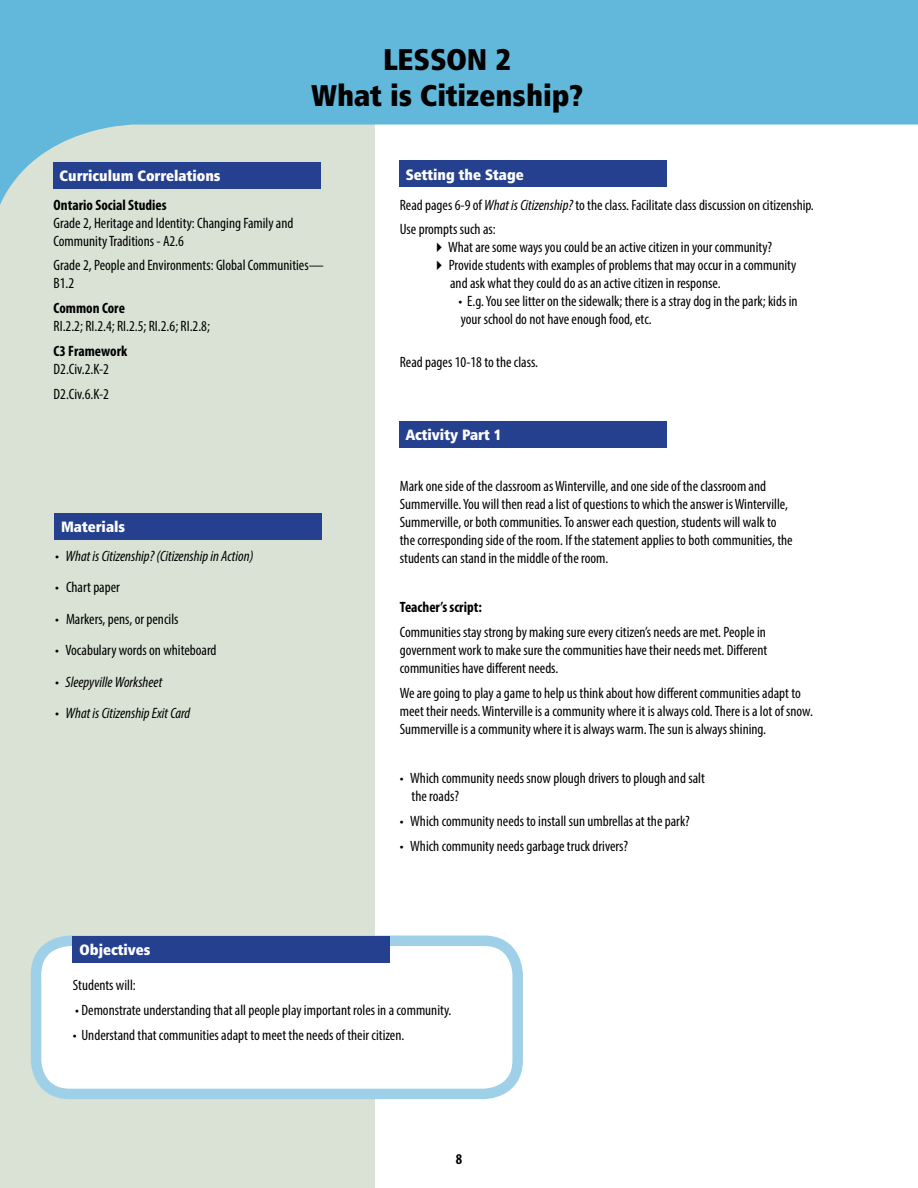
<style>
.page{position:relative;width:918px;height:1188px;background:#fff}
.page>*{position:absolute;margin:0;border:0;box-sizing:border-box;transform-origin:0 0}
.t1{font:30px/36px "Humanist 777 BT Extra Black Cond B";color:#000;text-align:center}
.t2{font:condensed 15px/18px "Myriad Pro";color:#000}
.t3{font:italic condensed 15px "Myriad Pro";color:#000}
.t4{font:15px "Humanist 777 BT Extra Black Cond B";color:#fff}
.t5{font:700 condensed 15px "Myriad Pro";color:#000}
.s1{font-style:italic}
</style>
<div class="page">
<div style="left:0;top:0;width:375px;height:1188px;background:#d9e2d5"></div>
<svg style="left:0;top:0;width:918px;height:205px;fill:#61b8da"></svg>
<div style="left:53px;top:162px;width:268px;height:27px;background:#25408f"></div>
<div style="left:54px;top:513px;width:268px;height:27px;background:#25408f"></div>
<div style="left:399px;top:160px;width:268px;height:27px;background:#25408f"></div>
<div style="left:399px;top:421px;width:268px;height:27px;background:#25408f"></div>
<div style="left:36px;top:941px;width:482px;height:153px;background:#fff;border-radius:34px"></div>
<div style="left:31px;top:936px;width:492px;height:163px;border:10px solid #9ed0e8;border-radius:34px"></div>
<div style="left:73px;top:936px;width:317px;height:27px;background:#25408f"></div>
<p class="t4" style="left:60px;top:166px;width:162px">Curriculum Correlations</p>
<h1 class="t1" style="left:311px;top:41px;width:274px">LESSON 2<br>What is Citizenship?</h1>
<p class="t4" style="left:406px;top:165px;width:120px">Setting the Stage</p>
<p class="t5" style="left:54px;top:195px;width:115px">Ontario Social Studies</p>
<p class="t2" style="left:54px;top:214px;width:241px">Grade 2, Heritage and Identity: Changing Family and<br>Community Traditions - A2.6</p>
<p class="t2" style="left:54px;top:256px;width:272px">Grade 2, People and Environments: Global Communities—<br>B1.2</p>
<p class="t5" style="left:54px;top:299px;width:73px">Common Core</p>
<p class="t2" style="left:54px;top:317px;width:158px">RI.2.2; RI.2.4; RI.2.5; RI.2.6; RI.2.8;</p>
<p class="t5" style="left:54px;top:342px;width:75px">C3 Framework</p>
<p class="t2" style="left:54px;top:356px;width:57px;line-height:24.8px">D2.Civ.2.K-2<br>D2.Civ.6.K-2</p>
<p class="t4" style="left:61px;top:517px;width:66px">Materials</p>
<p class="t3" style="left:55px;top:547px;width:200px">• What is Citizenship? (Citizenship in Action)</p>
<p class="t2" style="left:55px;top:578px;width:66px">• Chart paper</p>
<p class="t2" style="left:55px;top:610px;width:125px">• Markers, pens, or pencils</p>
<p class="t2" style="left:55px;top:641px;width:163px">• Vocabulary words on whiteboard</p>
<p class="t3" style="left:55px;top:673px;width:109px">• Sleepyville Worksheet</p>
<p class="t3" style="left:55px;top:704px;width:137px">• What is Citizenship Exit Card</p>
<p class="t2" style="left:400px;top:192px;width:416px;line-height:24.8px">Read pages 6-9 of <span class="s1">What is Citizenship?</span> to the class. Facilitate class discussion on citizenship.<br>Use prompts such as:</p>
<p class="t2" style="left:431px;top:238px;width:342px">✔What are some ways you could be an active citizen in your community?</p>
<p class="t2" style="left:450px;top:256px;width:348px;text-indent:-19px">✔ Provide students with examples of problems that may occur in a community and ask what they could do as an active citizen in response.</p>
<p class="t2" style="left:459px;top:292px;width:341px">• E.g. You see litter on the sidewalk; there is a stray dog in the park; kids in your school do not have enough food, etc.</p>
<p class="t2" style="left:400px;top:353px;width:140px">Read pages 10-18 to the class.</p>
<p class="t4" style="left:406px;top:425px;width:97px">Activity Part 1</p>
<p class="t2" style="left:400px;top:477px;width:394px">Mark one side of the classroom as Winterville, and one side of the classroom and Summerville. You will then read a list of questions to which the answer is Winterville, Summerville, or both communities. To answer each question, students will walk to the corresponding side of the room. If the statement applies to both communities, the students can stand in the middle of the room.</p>
<p class="t5" style="left:400px;top:598px;width:84px">Teacher’s script:</p>
<p class="t2" style="left:400px;top:623px;width:369px;text-align:justify">Communities stay strong by making sure every citizen’s needs are met. People in government work to make sure the communities have their needs met. Different communities have different needs.</p>
<p class="t2" style="left:400px;top:684px;width:415px">We are going to play a game to help us think about how different communities adapt to meet their needs. Winterville is a community where it is always cold. There is a lot of snow.<br>Summerville is a community where it is always warm. The sun is always shining.</p>
<p class="t2" style="left:412px;top:769px;width:295px;text-indent:-12px">• Which community needs snow plough drivers to plough and salt the roads?</p>
<p class="t2" style="left:400px;top:812px;width:292px">• Which community needs to install sun umbrellas at the park?</p>
<p class="t2" style="left:400px;top:837px;width:230px">• Which community needs garbage truck drivers?</p>
<p class="t4" style="left:80px;top:940px;width:73px">Objectives</p>
<p class="t2" style="left:73px;top:976px;width:64px">Students will:</p>
<p class="t2" style="left:75px;top:1001px;width:378px">• Demonstrate understanding that all people play important roles in a community.</p>
<p class="t2" style="left:73px;top:1025px;width:333px">• Understand that communities adapt to meet the needs of their citizen.</p>
<p class="t5" style="left:456px;top:1150px;width:8px">8</p>
</div>
